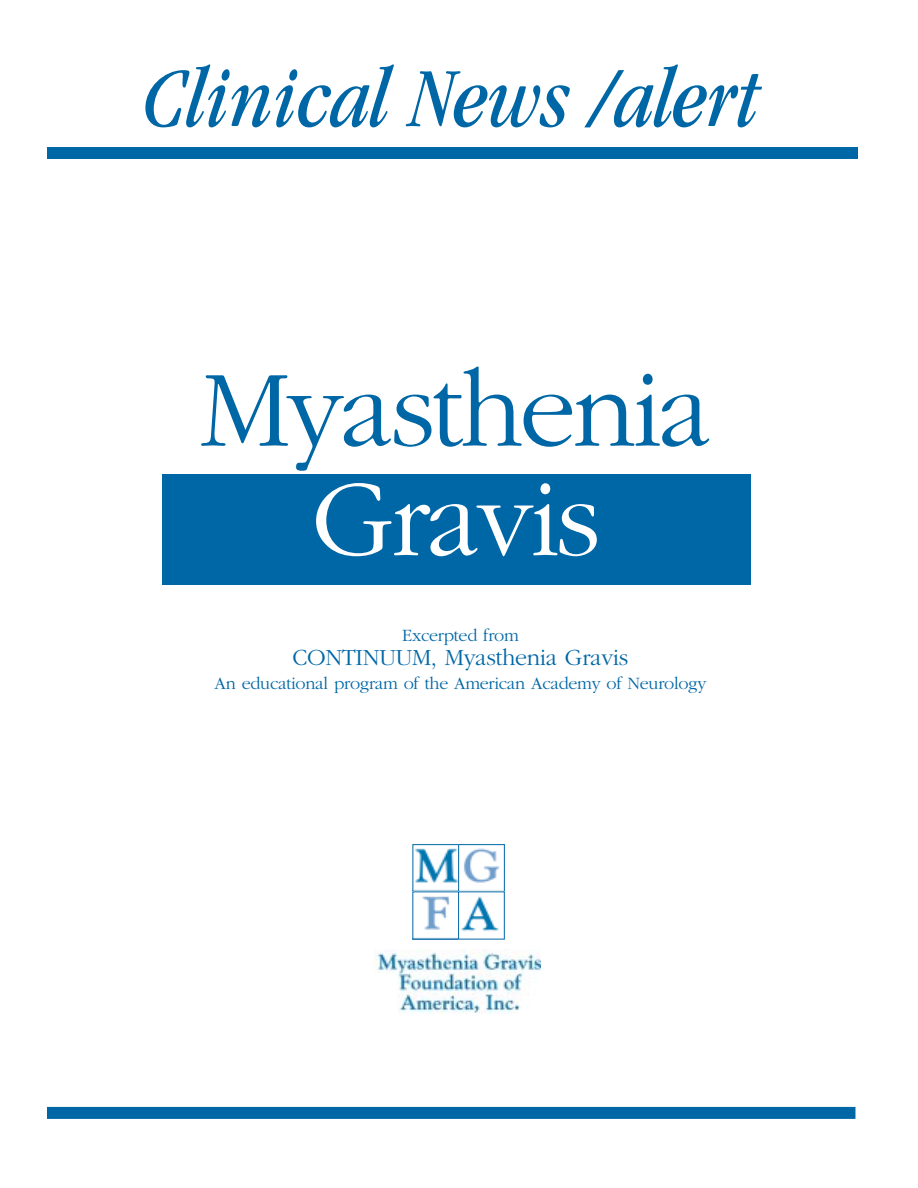
<style>
.page{position:relative;width:918px;height:1188px;background:#fff}
.page>*{position:absolute;margin:0;border:0;box-sizing:border-box;transform-origin:0 0}
.t1{font:300 112.5px "Garamond";letter-spacing:-.03em;color:#0067a6}
.t2{font:300 112.5px "Garamond";letter-spacing:-.03em;color:#fff}
.t3{font:italic condensed 87px "Garamond";color:#0067a6}
.t4{font:300 24px "Garamond";letter-spacing:-.015em;color:#0067a6}
.t5{font:300 18px "Garamond";letter-spacing:-.015em;color:#0067a6}
</style>
<div class="page">
<img style="left:375px;top:950px;width:165px;height:64px">
<div style="left:162px;top:474px;width:588px;height:111px;background:#0067a6"></div>
<img style="left:414px;top:848px;width:86px;height:84px">
<div style="left:458px;top:844px;width:47px;height:48px;border:1px solid #0067a6"></div>
<div style="left:458px;top:891px;width:47px;height:48px;border:1px solid #0067a6"></div>
<div style="left:47px;top:1107px;width:808px;height:12px;background:#0067a6"></div>
<div style="left:47px;top:147px;width:810px;height:12px;background:#0067a6"></div>
<h2 class="t3" style="left:143px;top:64px;width:619px">Clinical News /alert</h2>
<h1 class="t1" style="left:200px;top:366px;width:513px">Myasthenia</h1>
<h1 class="t2" style="left:312px;top:475px;width:291px">Gravis</h1>
<p class="t5" style="left:402px;top:628px;width:118px">Excerpted from</p>
<h3 class="t4" style="left:293px;top:648px;width:337px">CONTINUUM, Myasthenia Gravis</h3>
<p class="t5" style="left:215px;top:676px;width:493px">An educational program of the American Academy of Neurology</p>
</div>
